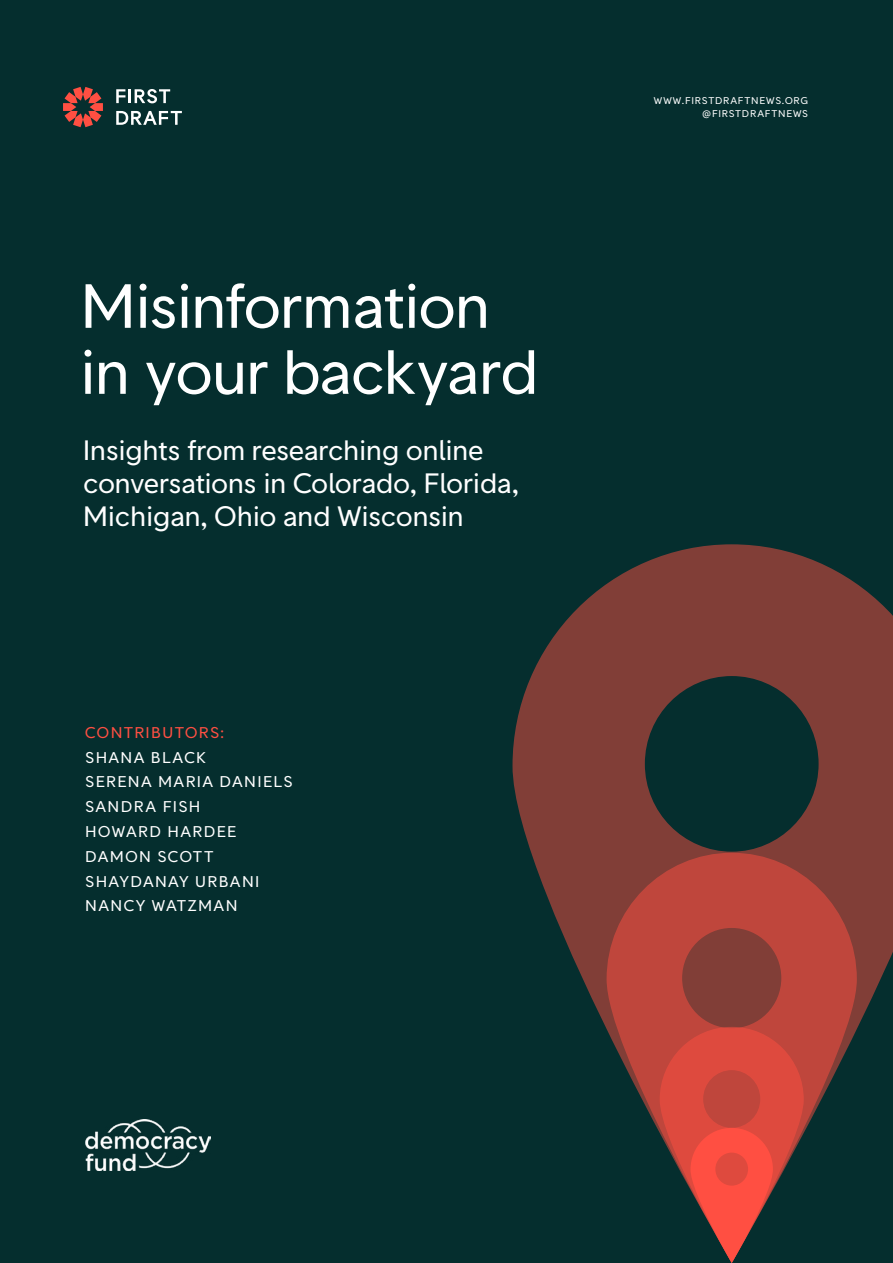
<style>
.page{position:relative;width:893px;height:1263px;background:#052e2e}
.page>*{position:absolute;margin:0;border:0;box-sizing:border-box;transform-origin:0 0}
.t1{font:60px/66px "First Hand";letter-spacing:-.02em;color:#fff}
.t2{font:27px/33px "First Hand";letter-spacing:-.005em;color:#fff}
.t3{font:15px/24.8px "First Hand";letter-spacing:.09em;color:#fff}
.t4{font:15px "First Hand";letter-spacing:.085em;color:#ff4f42}
.t5{font:9.45px/13.5px "First Hand";letter-spacing:.08em;color:#fff;text-align:right}
</style>
<div class="page">
<svg style="left:63px;top:87px;width:40px;height:40px"></svg>
<svg style="left:116px;top:89px;width:54px;height:14px"></svg>
<svg style="left:116px;top:111px;width:66px;height:14px"></svg>
<img style="left:85px;top:1120px;width:125px;height:50px">
<svg style="left:512px;top:544px;width:381px;height:486px;fill:#813e37"></svg>
<svg style="left:607px;top:853px;width:250px;height:280px;fill:#bf463c"></svg>
<svg style="left:660px;top:1027px;width:144px;height:236px"></svg>
<h1 class="t1" style="left:80px;top:275px;width:460px">Misinformation in your backyard</h1>
<h2 class="t2" style="left:83px;top:434px;width:438px">Insights from researching online conversations in Colorado, Florida,<br>Michigan, Ohio and Wisconsin</h2>
<p class="t4" style="left:85px;top:723px;width:140px">CONTRIBUTORS:</p>
<p class="t3" style="left:85px;top:745px;width:209px">SHANA BLACK<br>SERENA MARIA DANIELS<br>SANDRA FISH<br>HOWARD HARDEE<br>DAMON SCOTT<br>SHAYDANAY URBANI<br>NANCY WATZMAN</p>
<p class="t5" style="left:654px;top:94px;width:156px">WWW.FIRSTDRAFTNEWS.ORG @FIRSTDRAFTNEWS</p>
</div>
